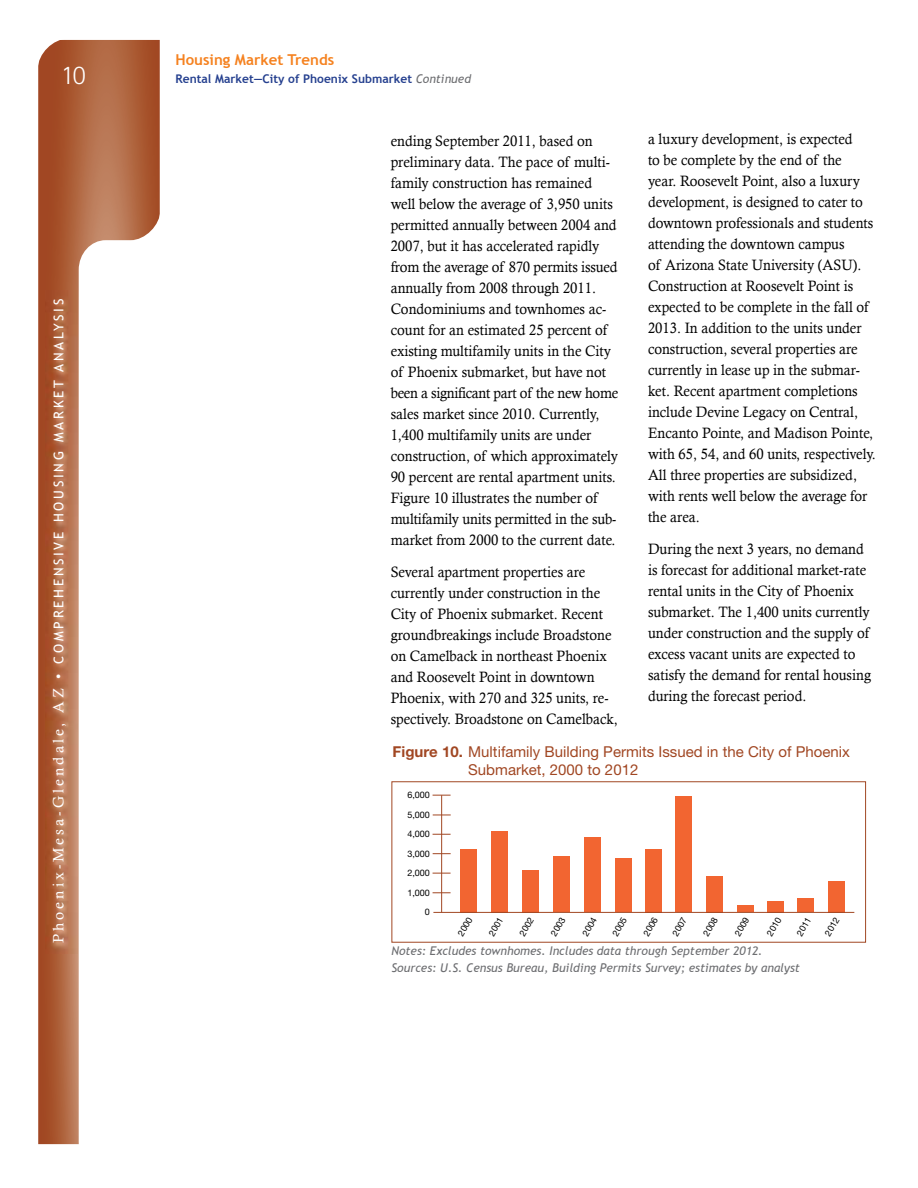
<style>
.page{position:relative;width:918px;height:1188px;background:#fff}
.page>*{position:absolute;margin:0;border:0;box-sizing:border-box;transform-origin:0 0}
.t1{font:300 27px "Rotis Sans Serif";color:#fff}
.t2{font:15px/21px "Calisto";color:#000;scale:.95 1}
.t3{font:15px/18px "Helvetica Neue";color:#a14723}
.level2{font:700 15px "Trebuchet MS";color:#f58220}
.t4{font:13.5px "Trebuchet MS";letter-spacing:.2em;color:#fff}
.t5{font:italic 12px "Trebuchet MS";color:#6d6e71}
.level2-2{font:700 12px "Trebuchet MS";color:#25408f}
.t6{font:9px "Helvetica Neue";color:#000}
.s1{font-family:"Calisto";font-size:15px}
.s2{font-weight:400;font-style:italic;color:#6d6e71}
.s3{font-weight:700}
</style>
<div class="page">
<svg style="left:38px;top:40px;width:122px;height:1104px;background:#ad603c"></svg>
<svg style="left:79px;top:240px;width:81px;height:904px"></svg>
<svg style="left:38px;top:39px;width:30px;height:30px"></svg>
<svg style="left:130px;top:210px;width:30px;height:36px"></svg>
<img style="left:46px;top:290px;width:31px;height:663px">
<div style="left:828px;top:881px;width:17px;height:31px;background:#f26531"></div>
<div style="left:392px;top:781px;width:474px;height:162px;border:1px solid #a14723"></div>
<hr style="left:441px;top:795px;width:1px;height:117px;background:#a14723">
<div style="left:645px;top:849px;width:16px;height:63px;background:#f26531"></div>
<div style="left:675px;top:796px;width:17px;height:116px;background:#f26531"></div>
<div style="left:706px;top:876px;width:17px;height:36px;background:#f26531"></div>
<div style="left:737px;top:906px;width:17px;height:6px;background:#f26531"></div>
<div style="left:767px;top:901px;width:17px;height:11px;background:#f26531"></div>
<div style="left:797px;top:899px;width:17px;height:13px;background:#f26531"></div>
<div style="left:522px;top:870px;width:17px;height:42px;background:#f26531"></div>
<div style="left:460px;top:849px;width:17px;height:63px;background:#f26531"></div>
<div style="left:584px;top:838px;width:17px;height:74px;background:#f26531"></div>
<div style="left:615px;top:859px;width:17px;height:53px;background:#f26531"></div>
<div style="left:553px;top:856px;width:17px;height:56px;background:#f26531"></div>
<div style="left:491px;top:832px;width:17px;height:80px;background:#f26531"></div>
<hr style="left:433px;top:912px;width:421px;height:1px;background:#a14723">
<svg style="left:433px;top:873px;width:18px;height:1px"></svg>
<svg style="left:433px;top:892px;width:18px;height:1px"></svg>
<svg style="left:433px;top:795px;width:18px;height:1px"></svg>
<svg style="left:433px;top:815px;width:18px;height:1px"></svg>
<svg style="left:433px;top:834px;width:18px;height:1px"></svg>
<svg style="left:433px;top:853px;width:18px;height:1px"></svg>
<h1 class="t1" style="left:61px;top:60px;width:26px">10</h1>
<p class="t4" style="left:51px;top:943px;width:646px;rotate:-90deg"><span class="s1">Phoenix-Mesa-Glendale, AZ •</span> COMPREHENSIVE HOUSING MARKET ANALYSIS</p>
<p class="level2" style="left:176px;top:50px;width:160px">Housing Market Trends</p>
<p class="level2-2" style="left:176px;top:71px;width:297px">Rental Market—City of Phoenix Submarket <span class="s2">Continued</span></p>
<p class="t2" style="left:391px;top:130px;width:241px">ending September 2011, based on preliminary data. The pace of multi&shy;family construction has remained well below the average of 3,950 units permitted annually between 2004 and 2007, but it has accelerated rapidly from the average of 870 permits issued annually from 2008 through 2011.<br>Condominiums and townhomes ac&shy;count for an estimated 25 percent of existing multifamily units in the City of Phoenix submarket, but have not been a significant part of the new home sales market since 2010. Currently, 1,400 multifamily units are under construction, of which approximately 90 percent are rental apartment units.<br>Figure 10 illustrates the number of multifamily units permitted in the sub&shy;market from 2000 to the current date.</p>
<p class="t2" style="left:391px;top:561px;width:241px">Several apartment properties are currently under construction in the City of Phoenix submarket. Recent groundbreakings include Broadstone on Camelback in northeast Phoenix and Roosevelt Point in downtown Phoenix, with 270 and 325 units, re&shy;spectively. Broadstone on Camelback,</p>
<p class="t2" style="left:648px;top:128px;width:241px">a luxury development, is expected<br>to be complete by the end of the<br>year. Roosevelt Point, also a luxury development, is designed to cater to downtown professionals and students attending the downtown campus<br>of Arizona State University (ASU).<br>Construction at Roosevelt Point is expected to be complete in the fall of 2013. In addition to the units under construction, several properties are currently in lease up in the submar&shy;ket. Recent apartment completions include Devine Legacy on Central, Encanto Pointe, and Madison Pointe, with 65, 54, and 60 units, respectively.<br>All three properties are subsidized, with rents well below the average for the area.</p>
<p class="t2" style="left:648px;top:538px;width:236px">During the next 3 years, no demand is forecast for additional market-rate rental units in the City of Phoenix submarket. The 1,400 units currently under construction and the supply of excess vacant units are expected to satisfy the demand for rental housing during the forecast period.</p>
<p class="t3" style="left:468px;top:742px;width:383px;text-indent:-76px"><span class="s3">Figure 10.</span> Multifamily Building Permits Issued in the City of Phoenix<br>Submarket, 2000 to 2012</p>
<p class="t6" style="left:407px;top:790px;width:24px">6,000</p>
<p class="t6" style="left:407px;top:809px;width:24px">5,000</p>
<p class="t6" style="left:407px;top:829px;width:24px">4,000</p>
<p class="t6" style="left:407px;top:848px;width:24px">3,000</p>
<p class="t6" style="left:407px;top:868px;width:24px">2,000</p>
<p class="t6" style="left:407px;top:887px;width:24px">1,000</p>
<p class="t6" style="left:425px;top:907px;width:7px">0</p>
<p class="t6" style="left:456px;top:932px;width:22px;rotate:-60deg">2000</p>
<p class="t6" style="left:486px;top:932px;width:22px;rotate:-60deg">2001</p>
<p class="t6" style="left:517px;top:932px;width:22px;rotate:-60deg">2002</p>
<p class="t6" style="left:549px;top:932px;width:22px;rotate:-60deg">2003</p>
<p class="t6" style="left:580px;top:932px;width:22px;rotate:-60deg">2004</p>
<p class="t6" style="left:610px;top:932px;width:22px;rotate:-60deg">2005</p>
<p class="t6" style="left:641px;top:932px;width:22px;rotate:-60deg">2006</p>
<p class="t6" style="left:822px;top:932px;width:22px;rotate:-60deg">2012</p>
<p class="t6" style="left:670px;top:932px;width:22px;rotate:-60deg">2007</p>
<p class="t6" style="left:701px;top:932px;width:22px;rotate:-60deg">2008</p>
<p class="t6" style="left:732px;top:932px;width:22px;rotate:-60deg">2009</p>
<p class="t6" style="left:765px;top:932px;width:22px;rotate:-60deg">2010</p>
<p class="t6" style="left:794px;top:932px;width:22px;rotate:-60deg">2011</p>
<p class="t5" style="left:392px;top:943px;width:373px">Notes: Excludes townhomes. Includes data through September 2012.</p>
<p class="t5" style="left:392px;top:960px;width:410px">Sources: U.S. Census Bureau, Building Permits Survey; estimates by analyst</p>
</div>
